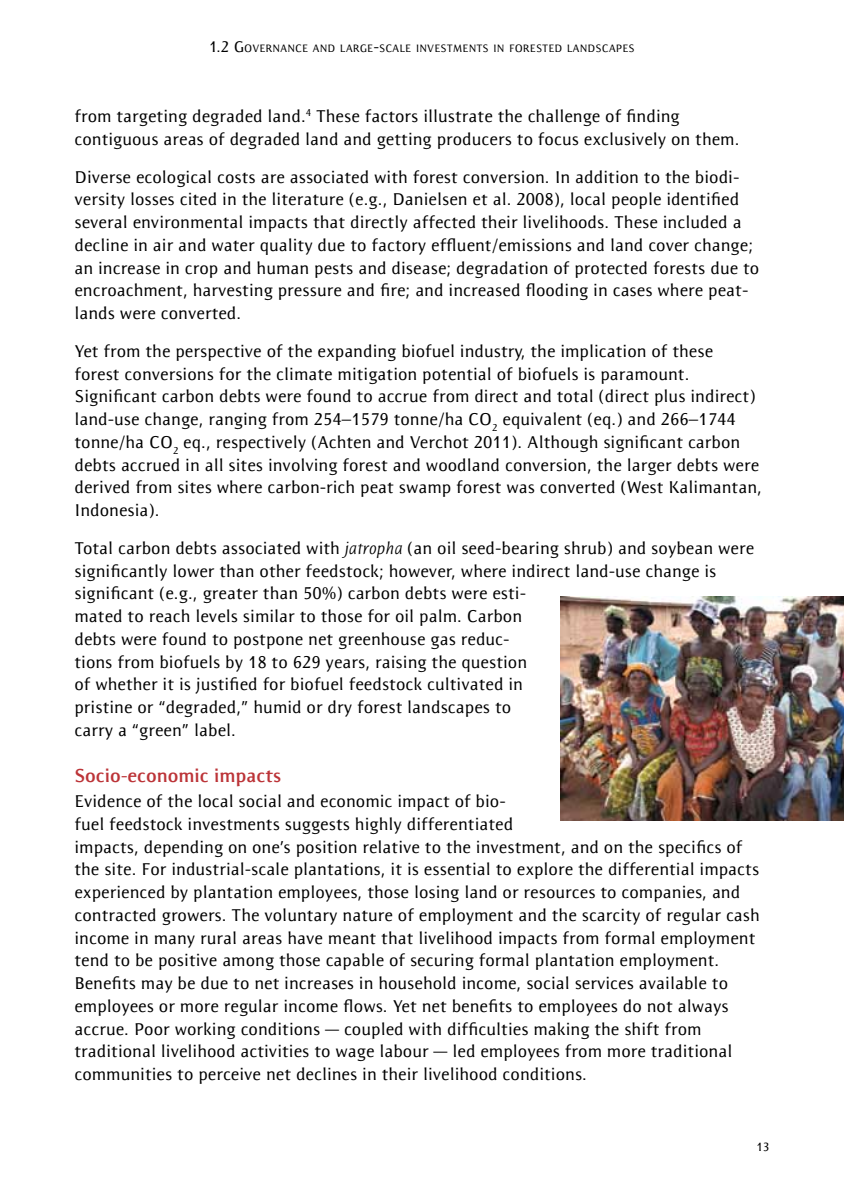
<style>
.page{position:relative;width:844px;height:1191px;background:#fff}
.page>*{position:absolute;margin:0;border:0;box-sizing:border-box;transform-origin:0 0}
.t1{font:700 19.25px "Resavska Sans ITC";color:#bc3438}
.t2{font:500 17.5px/22.8px "Resavska Sans ITC";color:#000}
.t3{font:500 12.25px "Resavska Sans ITC";color:#000}
.t4{font:500 11.03px "Resavska Sans ITC";color:#000}
.s1{font-size:15.75px}
.s2{font-weight:300;font-style:italic}
</style>
<div class="page">
<img style="left:560px;top:596px;width:283px;height:224px">
<p class="t4" style="left:209px;top:41px;width:58px"><span class="s1">1.2 G</span> OVERNAN</p>
<p class="t4" style="left:295px;top:41px;width:160px">CE AN D LARGE<span class="s1">-</span>SCALE INVESTMENT</p>
<p class="t4" style="left:482px;top:41px;width:154px">S IN FORESTED LAN DSCAPES</p>
<p class="t2" style="left:74px;top:105px;width:666px">from targeting degraded land.<sup>4</sup> These factors illustrate the challenge of finding contiguous areas of degraded land and getting producers to focus exclusively on them.</p>
<p class="t2" style="left:74px;top:165px;width:686px">Diverse ecological costs are associated with forest conversion. I n addition to the biodi&shy;versity losses cited in the literature (e.g., Danielsen et al. 2008), local people identified several environmental impacts that directly affected their livelihoods. These included a decline in air and water quality due to factory effluent/emissions and land cover change; an increase in crop and human pests and disease; degradation of protected forests due to encroachment, harvesting pressure and fire; and increased flooding in cases where peat&shy;lands were converted.</p>
<p class="t2" style="left:74px;top:339px;width:689px">Yet from the perspective of the expanding biofuel industry, the implication of these forest conversions for the climate mitigation potential of biofuels is paramount.<br>S ignificant carbon debts were found to accrue from direct and total (direct plus indirect) land-use change, ranging from 254–1579 tonne/ha CO <sub>2</sub> equivalent (eq.) and 266–1744 tonne/ha CO <sub>2</sub> eq., respectively (Achten and Verchot 2011). Although significant carbon debts accrued in all sites involving forest and woodland conversion, the larger debts were derived from sites where carbon-rich peat swamp forest was converted (West Kalimantan, I ndonesia).</p>
<p class="t2" style="left:74px;top:536px;width:681px">Total carbon debts associated with <span class="s2">jatropha</span> (an oil seed-bearing shrub) and soybean were significantly lower than other feedstock; however, where indirect land-use change is significant (e.g., greater than 50%) carbon debts were esti-<br>mated to reach levels similar to those for oil palm. Carbon<br>debts were found to postpone net greenhouse gas reduc-<br>tions from biofuels by 18 to 629 years, raising the question<br>of whether it is justified for biofuel feedstock cultivated in<br>pristine or “degraded,” humid or dry forest landscapes to<br>carry a “green” label.</p>
<p class="t1" style="left:74px;top:763px;width:208px">Socio-economic impacts</p>
<p class="t2" style="left:74px;top:789px;width:686px">Evidence of the local social and economic impact of bio-<br>fuel feedstock investments suggests highly differentiated<br>impacts, depending on one’s position relative to the investment, and on the specifics of the site. For industrial-scale plantations, it is essential to explore the differential impacts experienced by plantation employees, those losing land or resources to companies, and contracted growers. The voluntary nature of employment and the scarcity of regular cash income in many rural areas have meant that livelihood impacts from formal employment tend to be positive among those capable of securing formal plantation employment.<br>Benefits may be due to net increases in household income, social services available to employees or more regular income flows. Yet net benefits to employees do not always accrue. Poor working conditions — coupled with difficulties making the shift from traditional livelihood activities to wage labour — led employees from more traditional communities to perceive net declines in their livelihood conditions.</p>
<p class="t3" style="left:756px;top:1139px;width:15px">13</p>
</div>
